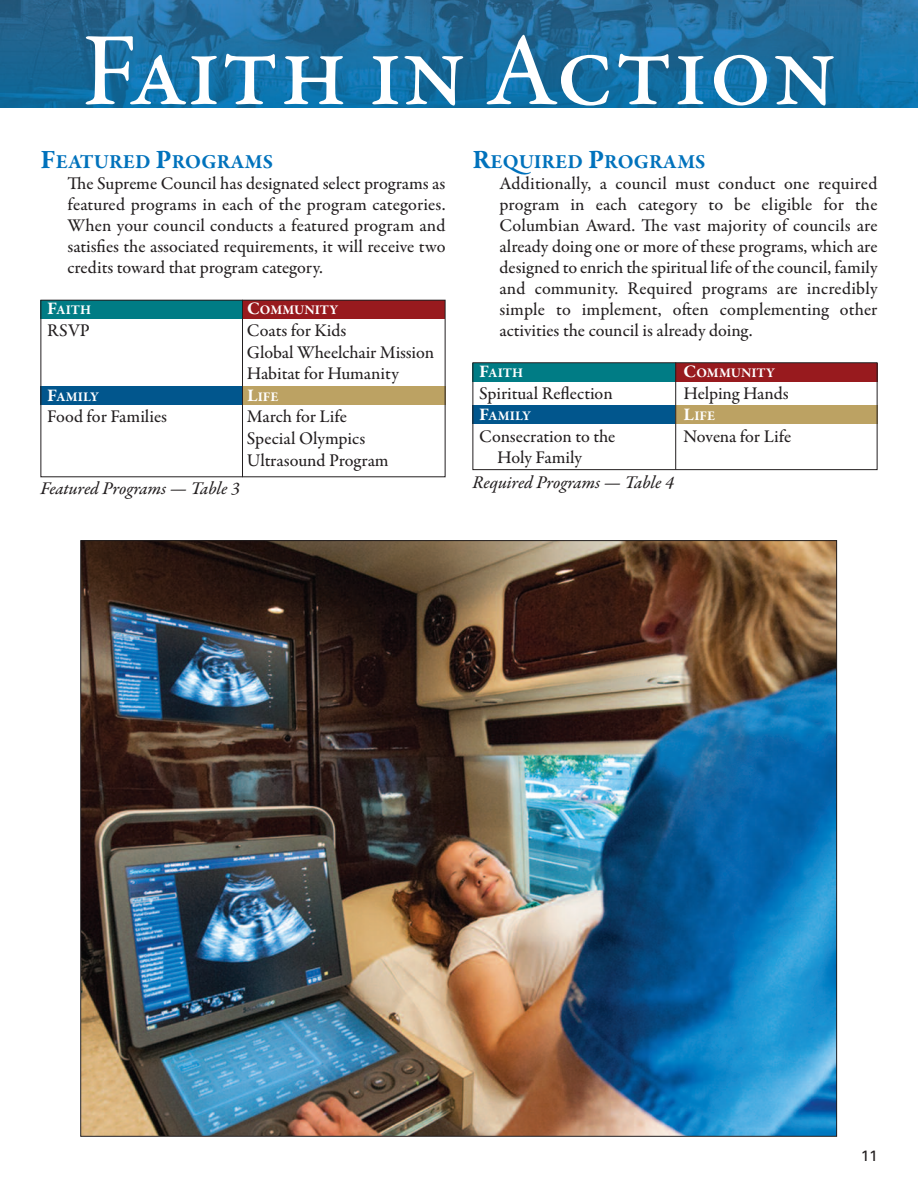
<style>
.page{position:relative;width:918px;height:1188px;background:#fff}
.page>*{position:absolute;margin:0;border:0;box-sizing:border-box;transform-origin:0 0}
.t1{font:500 105px "Garamond Premr Pro";color:#fff}
.t2{font:700 20.25px "Garamond Premr Pro";letter-spacing:.005em;color:#0072bc}
.t3{font:500 18px/21px "Garamond Premr Pro";color:#231f20;text-align:justify}
.t4{font:18px "Garamond Premr Pro Med It";letter-spacing:-.005em;color:#231f20}
.t5{font:15px "Univers";color:#231f20}
.t6{font:700 13.5px "Garamond Premr Pro";color:#fff}
.s1{font-size:27px}
.s2{font-size:18px}
</style>
<div class="page">
<img style="left:0;top:0;width:918px;height:108px">
<div style="left:40px;top:300px;width:203px;height:19px;background:#007c85"></div>
<div style="left:40px;top:386px;width:203px;height:19px;background:#01568d"></div>
<div style="left:243px;top:300px;width:202px;height:19px;background:#981a1e"></div>
<div style="left:243px;top:386px;width:202px;height:19px;background:#bca263"></div>
<div style="left:40px;top:300px;width:406px;height:177px;border:1px solid #231f20"></div>
<hr style="left:242px;top:300px;width:1px;height:177px;background:#231f20">
<div style="left:472px;top:363px;width:203px;height:18px;background:#007c85"></div>
<div style="left:472px;top:405px;width:203px;height:19px;background:#01568d"></div>
<div style="left:675px;top:363px;width:202px;height:18px;background:#981a1e"></div>
<div style="left:675px;top:405px;width:202px;height:19px;background:#bca263"></div>
<div style="left:472px;top:362px;width:406px;height:108px;border:1px solid #231f20"></div>
<hr style="left:675px;top:362px;width:1px;height:108px;background:#231f20">
<img style="left:82px;top:542px;width:753px;height:593px">
<h1 class="t1" style="left:82px;top:30px;width:756px">Faith in action</h1>
<p class="t2" style="left:41px;top:154px;width:234px"><span class="s1">F</span>EATURED <span class="s1">P</span>ROGRAMS</p>
<p class="t3" style="left:67px;top:175px;width:380px">The supreme Council has designated select programs as featured programs in each of the program categories. when your council conducts a featured program and satisfies the associated requirements, it will receive two credits toward that program category.</p>
<p class="t6" style="left:47px;top:305px;width:45px"><span class="s2">F</span>AITH</p>
<p class="t6" style="left:247px;top:305px;width:93px"><span class="s2">C</span>OMMUNITY</p>
<p class="t3" style="left:47px;top:321px;width:44px">rsvP</p>
<p class="t3" style="left:247px;top:321px;width:189px;line-height:21.6px;text-align:left">Coats for Kids<br>global wheelchair mission<br>Habitat for Humanity</p>
<p class="t6" style="left:47px;top:391px;width:53px"><span class="s2">F</span>AMILY</p>
<p class="t6" style="left:247px;top:391px;width:33px"><span class="s2">L</span>IFE</p>
<p class="t3" style="left:47px;top:408px;width:122px">Food for Families</p>
<p class="t3" style="left:247px;top:408px;width:143px;line-height:21.6px;text-align:left">march for life special olympics ultrasound Program</p>
<p class="t4" style="left:40px;top:481px;width:201px">Featured Programs — Table 3</p>
<p class="t2" style="left:473px;top:154px;width:235px"><span class="s1">R</span>EQUIRED <span class="s1">P</span>ROGRAMS</p>
<p class="t3" style="left:500px;top:175px;width:380px">additionally, a council must conduct one required program in each category to be eligible for the Columbian award. The vast majority of councils are already doing one or more of these programs, which are designed to enrich the spiritual life of the council, family and community. required programs are incredibly simple to implement, often complementing other activities the council is already doing.</p>
<p class="t6" style="left:479px;top:368px;width:45px"><span class="s2">F</span>AITH</p>
<p class="t6" style="left:684px;top:368px;width:93px"><span class="s2">C</span>OMMUNITY</p>
<p class="t3" style="left:479px;top:384px;width:135px">spiritual reflection</p>
<p class="t3" style="left:684px;top:384px;width:107px">Helping Hands</p>
<p class="t6" style="left:479px;top:411px;width:53px"><span class="s2">F</span>AMILY</p>
<p class="t6" style="left:684px;top:411px;width:33px"><span class="s2">L</span>IFE</p>
<p class="t3" style="left:479px;top:427px;width:138px">Consecration to the</p>
<p class="t3" style="left:684px;top:427px;width:109px">novena for life</p>
<p class="t3" style="left:497px;top:449px;width:87px">Holy Family</p>
<p class="t4" style="left:472px;top:475px;width:203px">Required Programs — Table 4</p>
<p class="t5" style="left:861px;top:1150px;width:18px">11</p>
</div>
